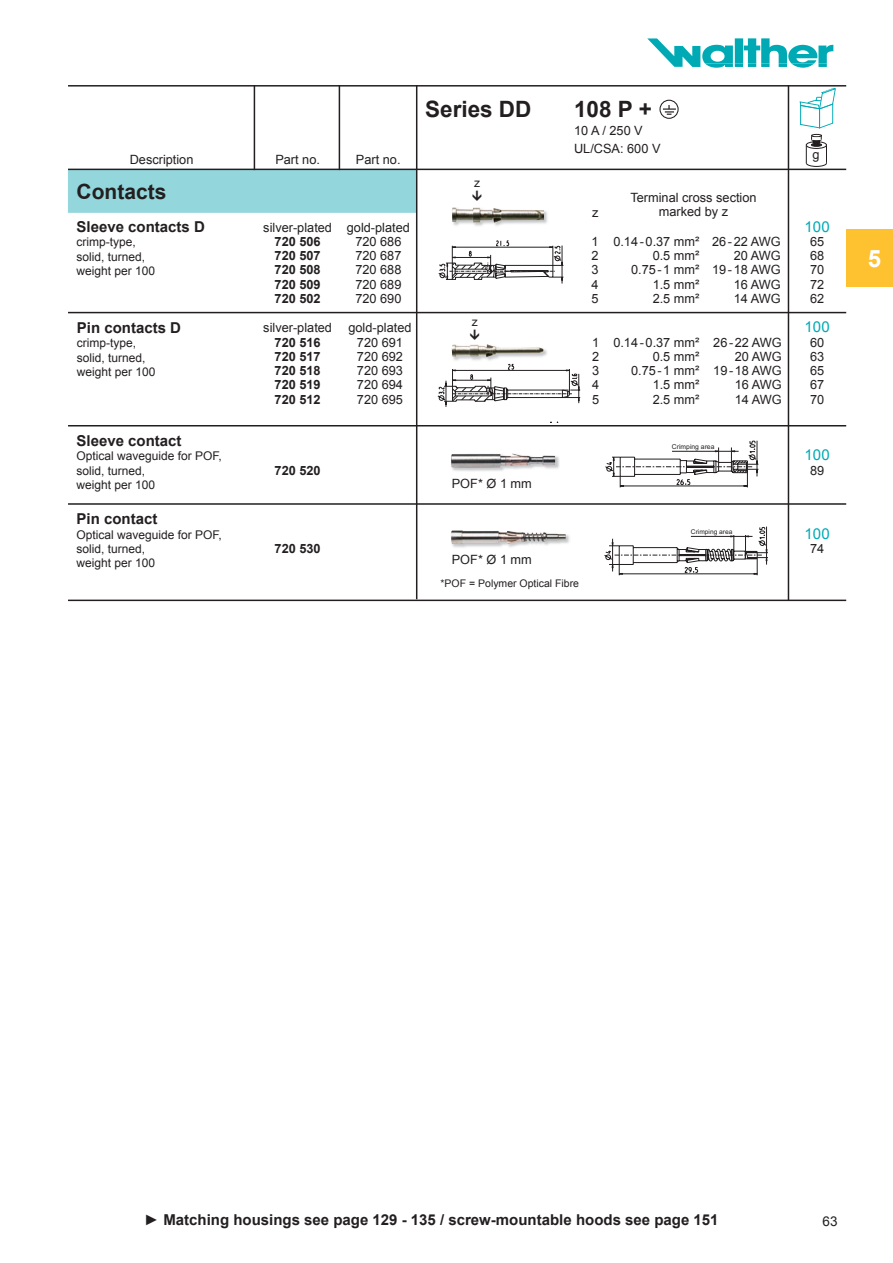
<style>
.page{position:relative;width:893px;height:1263px;background:#fff}
.page>*{position:absolute;margin:0;border:0;box-sizing:border-box;transform-origin:0 0}
.t1{font:700 24px "Arial";color:#fff}
.t2{font:700 22.5px "Arial";color:#231f20}
.t3{font:700 21px "Arial";color:#231f20}
.t4{font:700 15px "Arial";color:#231f20}
.t5{font:15px "Arial";color:#00aab6}
.t6{font:13.5px "Arial";color:#231f20}
.t7{font:12.75px/14.2px "Arial";color:#231f20;text-align:justify}
.t8{font:700 12.75px/14.2px "Arial";color:#231f20;text-align:justify}
.t9{font:12px/14.4px "Arial";color:#231f20}
.t10{font:10.5px "Arial";color:#231f20}
.t11{font:6.75px "Arial";color:#231f20}
.t12{font:6.6px "Arial";color:#231f20}
.s1{font-weight:400}
</style>
<div class="page">
<div style="left:68px;top:170px;width:348px;height:43px;background:#93d6dc;border:1px solid #93d6dc"></div>
<hr style="left:68px;top:85px;width:778px;height:2px;background:#231f20">
<hr style="left:254px;top:85px;width:1px;height:85px;background:#231f20">
<hr style="left:339px;top:85px;width:1px;height:85px;background:#231f20">
<hr style="left:68px;top:169px;width:778px;height:1px;background:#231f20">
<hr style="left:68px;top:600px;width:778px;height:1px;background:#231f20">
<div style="left:659px;top:100px;width:20px;height:19px;border:1px solid #231f20;border-radius:50%"></div>
<svg style="left:663px;top:105px;width:13px;height:10px"></svg>
<svg style="left:647px;top:38px;width:186px;height:30px"></svg>
<div style="left:846px;top:230px;width:47px;height:57px;background:#fec231"></div>
<hr style="left:416px;top:85px;width:1px;height:514px;background:#231f20">
<hr style="left:788px;top:85px;width:1px;height:515px;background:#231f20">
<div style="left:806px;top:159px;width:21px;height:8px;border:1px solid #231f20;border-radius:50%"></div>
<svg style="left:799px;top:87px;width:37px;height:76px"></svg>
<img style="left:453px;top:211px;width:95px;height:15px">
<img style="left:452px;top:207px;width:92px;height:16px">
<img style="left:453px;top:349px;width:94px;height:12px">
<img style="left:451px;top:344px;width:93px;height:13px">
<img style="left:452px;top:535px;width:118px;height:13px">
<img style="left:451px;top:530px;width:115px;height:14px">
<img style="left:452px;top:456px;width:108px;height:15px">
<img style="left:451px;top:453px;width:105px;height:15px">
<hr style="left:68px;top:312px;width:778px;height:1px;background:#231f20">
<hr style="left:68px;top:425px;width:778px;height:1px;background:#231f20">
<hr style="left:68px;top:503px;width:778px;height:2px;background:#231f20">
<svg style="left:438px;top:240px;width:126px;height:44px"></svg>
<svg style="left:437px;top:363px;width:144px;height:59px"></svg>
<svg style="left:605px;top:440px;width:154px;height:48px"></svg>
<svg style="left:604px;top:526px;width:164px;height:50px"></svg>
<p class="t7" style="left:130px;top:152px;width:65px">Description</p>
<p class="t7" style="left:275px;top:152px;width:46px">Part no.</p>
<h3 class="t3" style="left:77px;top:178px;width:91px">Contacts</h3>
<p class="t4" style="left:77px;top:217px;width:130px">Sleeve contacts D</p>
<p class="t9" style="left:77px;top:235px;width:80px">crimp-type, solid, turned, weight per 100</p>
<p class="t4" style="left:77px;top:318px;width:106px">Pin contacts D</p>
<p class="t9" style="left:77px;top:336px;width:80px">crimp-type, solid, turned, weight per 100</p>
<p class="t4" style="left:77px;top:431px;width:107px">Sleeve contact</p>
<p class="t9" style="left:77px;top:449px;width:147px">Optical waveguide for POF, solid, turned,<br>weight per 100</p>
<p class="t4" style="left:77px;top:509px;width:82px">Pin contact</p>
<p class="t9" style="left:77px;top:527px;width:147px">Optical waveguide for POF, solid, turned,<br>weight per 100</p>
<p class="t7" style="left:263px;top:220px;width:70px">silver-plated</p>
<p class="t8" style="left:275px;top:235px;width:48px">720 506<br>720 507<br>720 508<br>720 509<br>720 502</p>
<p class="t7" style="left:263px;top:321px;width:70px">silver-plated</p>
<p class="t8" style="left:275px;top:335px;width:48px">720 516<br>720 517<br>720 518<br>720 519<br>720 512</p>
<p class="t8" style="left:275px;top:463px;width:48px">720 520</p>
<p class="t8" style="left:275px;top:542px;width:48px">720 530</p>
<p class="t7" style="left:356px;top:152px;width:46px">Part no.</p>
<p class="t7" style="left:347px;top:220px;width:65px;text-align:center">gold-plated<br>720 686<br>720 687<br>720 688<br>720 689<br>720 690</p>
<p class="t7" style="left:348px;top:321px;width:65px;text-align:center">gold-plated<br>720 691<br>720 692<br>720 693<br>720 694<br>720 695</p>
<h2 class="t2" style="left:425px;top:94px;width:108px">Series DD</h2>
<h2 class="t2" style="left:574px;top:94px;width:79px">108 P +</h2>
<p class="t7" style="left:574px;top:122px;width:88px;line-height:18px">10 A / 250 V<br>UL/CSA: 600 V</p>
<p class="t9" style="left:474px;top:176px;width:7px">z</p>
<p class="t9" style="left:472px;top:314px;width:7px">z</p>
<p class="t7" style="left:630px;top:190px;width:128px">Terminal cross section</p>
<p class="t7" style="left:592px;top:206px;width:8px">z</p>
<p class="t7" style="left:659px;top:205px;width:71px">marked by z</p>
<p class="t7" style="left:592px;top:234px;width:9px">1<br>2<br>3<br>4<br>5</p>
<p class="t7" style="left:592px;top:335px;width:9px">1<br>2<br>3<br>4<br>5</p>
<p class="t7" style="left:613px;top:234px;width:88px;text-align:right">0.14 - 0.37 mm²<br>0.5 mm²<br>0.75 - 1 mm²<br>1.5 mm²<br>2.5 mm²</p>
<p class="t7" style="left:613px;top:335px;width:88px;text-align:right">0.14 - 0.37 mm²<br>0.5 mm²<br>0.75 - 1 mm²<br>1.5 mm²<br>2.5 mm²</p>
<p class="t7" style="left:712px;top:234px;width:70px;text-align:right">26 - 22 AWG<br>20 AWG<br>19 - 18 AWG<br>16 AWG<br>14 AWG</p>
<p class="t7" style="left:713px;top:335px;width:70px;text-align:right">26 - 22 AWG<br>20 AWG<br>19 - 18 AWG<br>16 AWG<br>14 AWG</p>
<p class="t7" style="left:452px;top:477px;width:82px">POF* Ø 1 mm</p>
<p class="t11" style="left:672px;top:442px;width:44px">Crimping area</p>
<p class="t7" style="left:452px;top:553px;width:82px">POF* Ø 1 mm</p>
<p class="t10" style="left:441px;top:577px;width:140px">*POF = Polymer Optical Fibre</p>
<p class="t12" style="left:691px;top:527px;width:43px">Crimping area</p>
<p class="t7" style="left:812px;top:148px;width:9px">g</p>
<p class="t5" style="left:805px;top:216px;width:27px">100</p>
<p class="t7" style="left:810px;top:234px;width:16px">65<br>68<br>70<br>72<br>62</p>
<p class="t5" style="left:805px;top:317px;width:27px">100</p>
<p class="t7" style="left:810px;top:335px;width:16px">60<br>63<br>65<br>67<br>70</p>
<p class="t5" style="left:805px;top:445px;width:27px">100</p>
<p class="t7" style="left:810px;top:463px;width:16px">89</p>
<p class="t5" style="left:805px;top:523px;width:27px">100</p>
<p class="t7" style="left:810px;top:541px;width:16px">74</p>
<h1 class="t1" style="left:868px;top:243px;width:15px">5</h1>
<p class="t4" style="left:144px;top:1209px;width:576px"><span class="s1">►</span> Matching housings see page 129 - 135 / screw-mountable hoods see page 151</p>
<p class="t6" style="left:823px;top:1212px;width:17px">63</p>
</div>
